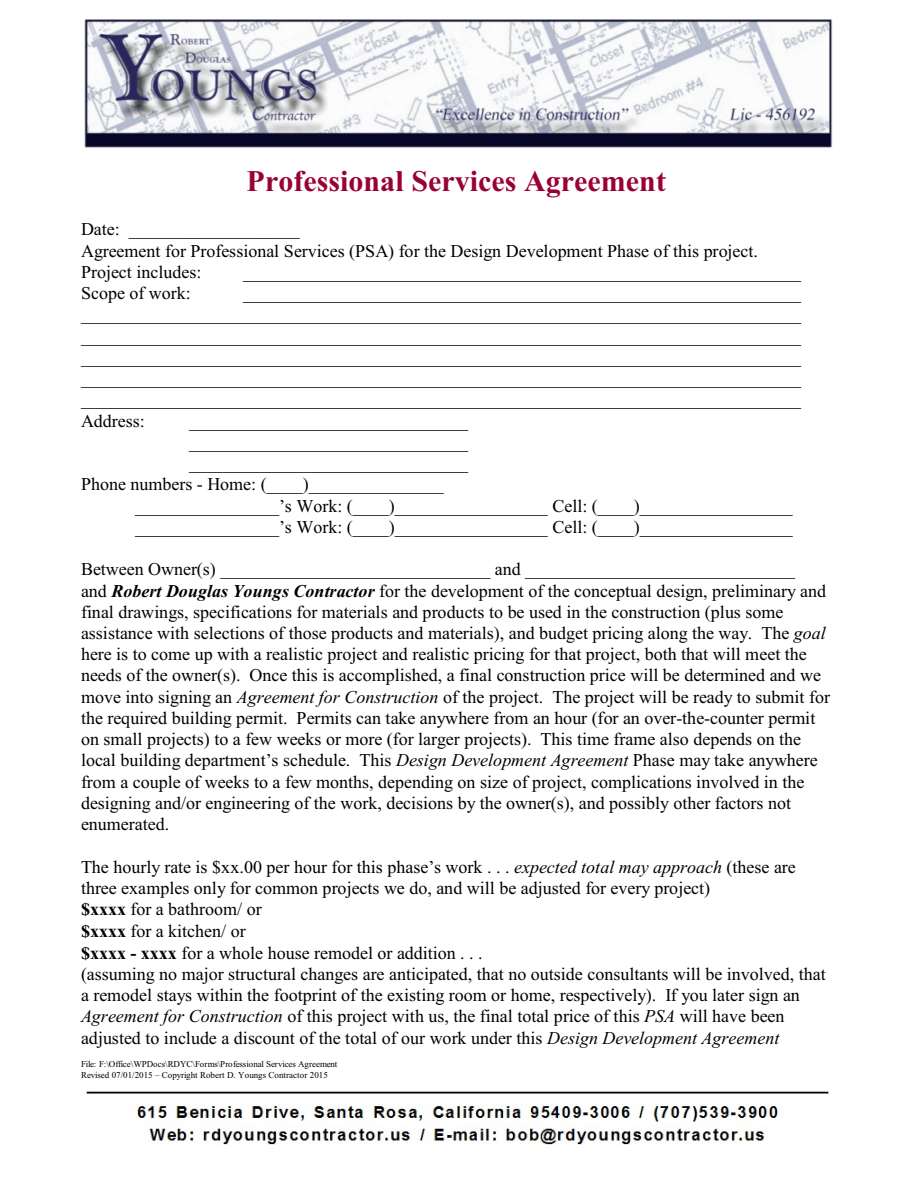
<style>
.page{position:relative;width:918px;height:1188px;background:#fff}
.page>*{position:absolute;margin:0;border:0;box-sizing:border-box;transform-origin:0 0}
.t1{font:700 30px "Times New Roman";letter-spacing:.005em;color:#903}
.t2{font:18px/21.3px "Times New Roman";color:#000}
.t3{font:9px/10.6px "Times New Roman";color:#000}
.s1{font-weight:700;font-style:italic}
.s2{font-style:italic}
.s3{font-weight:700}
</style>
<div class="page">
<img style="left:85px;top:20px;width:747px;height:128px">
<img style="left:86px;top:1091px;width:743px;height:54px">
<h1 class="t1" style="left:247px;top:170px;width:421px">Professional Services Agreement</h1>
<p class="t2" style="left:81px;top:220px;width:679px">Date: ___________________<br>Agreement for Professional Services (PSA) for the Design Development Phase of this project.<br>Project includes:</p>
<p class="t2" style="left:243px;top:263px;width:559px">______________________________________________________________</p>
<p class="t2" style="left:81px;top:284px;width:111px">Scope of work:</p>
<p class="t2" style="left:81px;top:284px;width:721px;text-align:justify;text-indent:162px">______________________________________________________________ ________________________________________________________________________________ ________________________________________________________________________________ ________________________________________________________________________________ ________________________________________________________________________________ ________________________________________________________________________________ Address:</p>
<p class="t2" style="left:189px;top:412px;width:280px">_______________________________</p>
<p class="t2" style="left:189px;top:433px;width:280px">_______________________________</p>
<p class="t2" style="left:189px;top:454px;width:280px">_______________________________</p>
<p class="t2" style="left:81px;top:475px;width:364px">Phone numbers - Home: (____)_______________</p>
<p class="t2" style="left:135px;top:497px;width:659px">________________’s Work: (____)_________________ Cell: (____)_________________</p>
<p class="t2" style="left:135px;top:518px;width:659px">________________’s Work: (____)_________________ Cell: (____)_________________</p>
<p class="t2" style="left:81px;top:560px;width:750px">Between Owner(s) ______________________________ and ______________________________<br>and <span class="s1">Robert Douglas Youngs Contractor</span> for the development of the conceptual design, preliminary and final drawings, specifications for materials and products to be used in the construction (plus some assistance with selections of those products and materials), and budget pricing along the way. The <span class="s2">goal </span>here is to come up with a realistic project and realistic pricing for that project, both that will meet the needs of the owner(s). Once this is accomplished, a final construction price will be determined and we move into signing an <span class="s2">Agreement for Construction</span> of the project. The project will be ready to submit for the required building permit. Permits can take anywhere from an hour (for an over-the-counter permit on small projects) to a few weeks or more (for larger projects). This time frame also depends on the local building department’s schedule. This <span class="s2">Design Development Agreement</span> Phase may take anywhere from a couple of weeks to a few months, depending on size of project, complications involved in the designing and/or engineering of the work, decisions by the owner(s), and possibly other factors not enumerated.</p>
<p class="t2" style="left:81px;top:858px;width:746px">The hourly rate is $xx.00 per hour for this phase’s work . . . <span class="s2">expected total may approach</span> (these are three examples only for common projects we do, and will be adjusted for every project)<br><span class="s3">$xxxx</span> for a bathroom/ or<br><span class="s3">$xxxx</span> for a kitchen/ or<br><span class="s3">$xxxx - xxxx</span> for a whole house remodel or addition . . .<br>(assuming no major structural changes are anticipated, that no outside consultants will be involved, that a remodel stays within the footprint of the existing room or home, respectively). If you later sign an <span class="s2">Agreement for Construction</span> of this project with us, the final total price of this <span class="s2">PSA</span> will have been adjusted to include a discount of the total of our work under this <span class="s2">Design Development Agreement</span></p>
<p class="t3" style="left:81px;top:1060px;width:258px">File: F:\Office\WPDocs\RDYC\Forms\Professional Services Agreement<br>Revised 07/01/2015 – Copyright Robert D. Youngs Contractor 2015</p>
</div>
